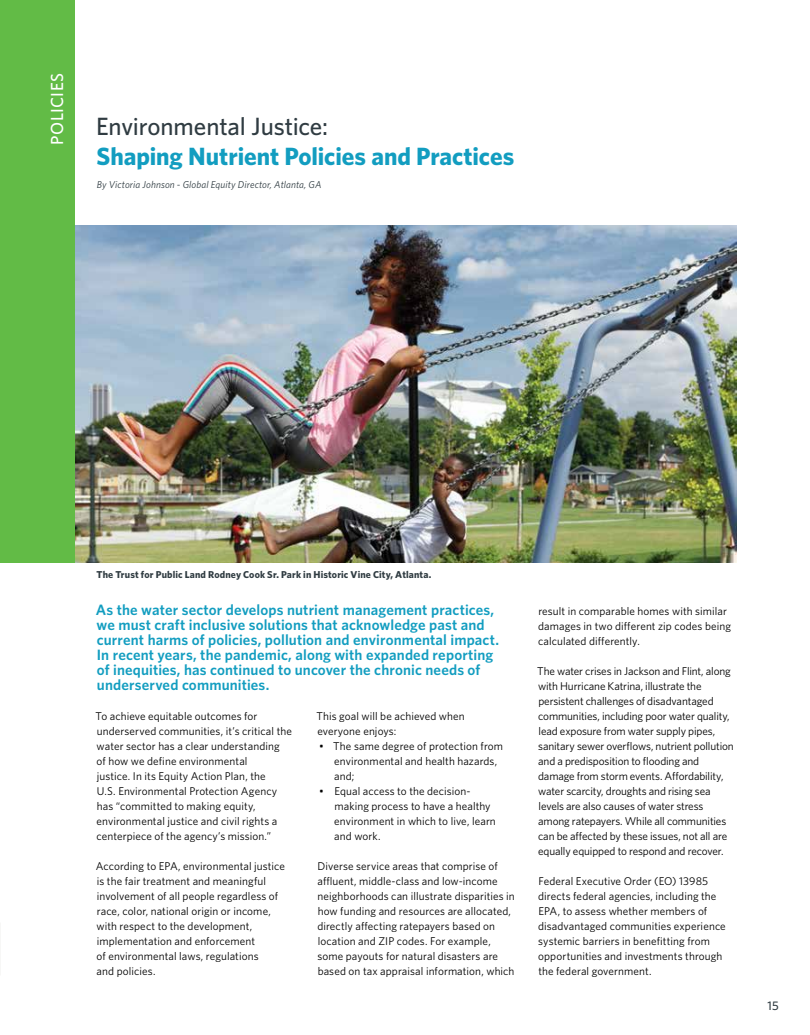
<style>
.page{position:relative;width:810px;height:1035px;background:#fff}
.page>*{position:absolute;margin:0;border:0;box-sizing:border-box;transform-origin:0 0}
.t1{font:700 25px "Whitney";letter-spacing:-.005em;color:#129dc0}
.t2{font:500 25px "Whitney";letter-spacing:-.01em;color:#303c42}
.t3{font:500 17.5px "Whitney";letter-spacing:.02em;color:#fff}
.t4{font:600 15px/15px "Whitney";letter-spacing:.01em;color:#129dc0}
.t5{font:500 12.5px "Whitney";color:#303c42}
.t6{font:11.25px/15px "Whitney";letter-spacing:.005em;color:#000}
.t7{font:700 10px "Whitney";letter-spacing:.015em;color:#303c42}
.t8{font:italic 10px "Whitney";letter-spacing:.01em;color:#303c42}
</style>
<div class="page">
<img style="left:74px;top:225px;width:663px;height:337px">
<div style="left:0;top:0;width:74px;height:562px;background:#62bb46"></div>
<h2 class="t3" style="left:46px;top:145px;width:73px;rotate:-90deg">POLICIES</h2>
<h1 class="t2" style="left:96px;top:110px;width:233px">Environmental Justice:</h1>
<h1 class="t1" style="left:96px;top:140px;width:419px">Shaping Nutrient Policies and Practices</h1>
<p class="t8" style="left:97px;top:177px;width:226px">By Victoria Johnson - Global Equity Director, Atlanta, GA</p>
<p class="t7" style="left:97px;top:567px;width:336px">The Trust for Public Land Rodney Cook Sr. Park in Historic Vine City, Atlanta.</p>
<p class="t4" style="left:96px;top:602px;width:405px">As the water sector develops nutrient management practices, we must craft inclusive solutions that acknowledge past and current harms of policies, pollution and environmental impact.<br>In recent years, the pandemic, along with expanded reporting of inequities, has continued to uncover the chronic needs of underserved communities.</p>
<p class="t6" style="left:96px;top:708px;width:198px">To achieve equitable outcomes for underserved communities, it’s critical the water sector has a clear understanding<br>of how we define environmental<br>justice. In its Equity Action Plan, the<br>U.S. Environmental Protection Agency has “committed to making equity, environmental justice and civil rights a centerpiece of the agency’s mission.”</p>
<p class="t6" style="left:96px;top:858px;width:191px">According to EPA, environmental justice is the fair treatment and meaningful involvement of all people regardless of race, color, national origin or income, with respect to the development, implementation and enforcement<br>of environmental laws, regulations<br>and policies.</p>
<p class="t6" style="left:316px;top:708px;width:150px">This goal will be achieved when everyone enjoys:</p>
<p class="t6" style="left:334px;top:738px;width:170px;text-indent:-15px">• The same degree of protection from environmental and health hazards, and;</p>
<p class="t6" style="left:334px;top:783px;width:163px;text-indent:-15px">• Equal access to the decision&shy;making process to have a healthy environment in which to live, learn and work.</p>
<p class="t6" style="left:317px;top:858px;width:199px">Diverse service areas that comprise of affluent, middle-class and low-income neighborhoods can illustrate disparities in how funding and resources are allocated, directly affecting ratepayers based on location and ZIP codes. For example, some payouts for natural disasters are based on tax appraisal information, which</p>
<p class="t6" style="left:538px;top:603px;width:194px">result in comparable homes with similar damages in two different zip codes being calculated differently.</p>
<p class="t6" style="left:537px;top:663px;width:198px">The water crises in Jackson and Flint, along with Hurricane Katrina, illustrate the persistent challenges of disadvantaged communities, including poor water quality, lead exposure from water supply pipes, sanitary sewer overflows, nutrient pollution and a predisposition to flooding and damage from storm events. Affordability, water scarcity, droughts and rising sea levels are also causes of water stress among ratepayers. While all communities can be affected by these issues, not all are equally equipped to respond and recover.</p>
<p class="t6" style="left:538px;top:873px;width:189px">Federal Executive Order (EO) 13985 directs federal agencies, including the EPA, to assess whether members of disadvantaged communities experience systemic barriers in benefitting from opportunities and investments through the federal government.</p>
<p class="t5" style="left:768px;top:997px;width:13px">15</p>
</div>
